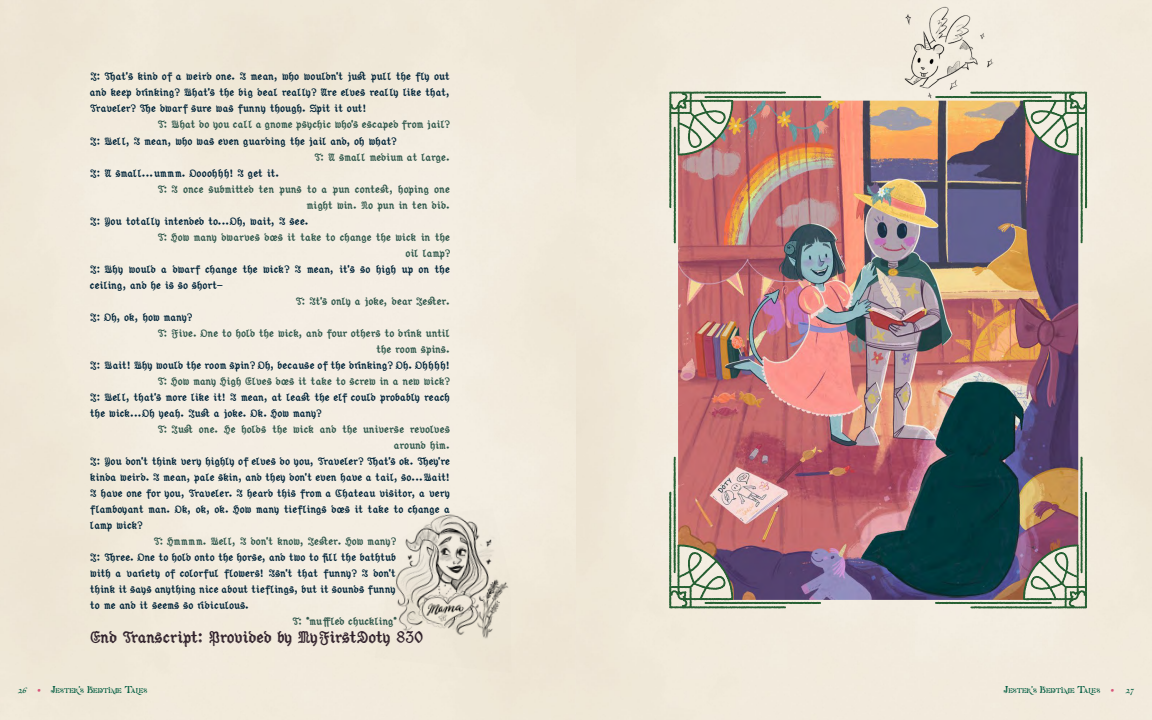
<style>
.page{position:relative;width:1152px;height:720px;background:#f2eadd}
.page>*{position:absolute;margin:0;border:0;box-sizing:border-box;transform-origin:0 0}
.M1D_Transcript_Start{font:17px "Vanity Letterpress";letter-spacing:-.045em;color:#30212b}
.M1D_Transcript_Body{font:11px/16px "Vanity Rough";letter-spacing:-.03em;color:#01253a;text-align:justify}
.M1D_Transcript-Trave{font:11px/16px "Vanity Rough";letter-spacing:-.02em;color:#2f574b;text-align:right}
.M1D_Transcript-Jeste{font:11px/16px "Vanity Rough";letter-spacing:-.015em;color:#01253a;text-align:justify}
.M1D_Transcript_Body-2{font:11px "Vanity Rough";letter-spacing:-.005em;color:#01253a}
.M1D_Transcript-Trave-2{font:11px "Vanity Rough";letter-spacing:-.04em;color:#2f574b}
.t1{font:7px "Laura Serif Fill";color:#005c40}
.s1{font-family:"Sirenne Eighteen MVB Sw It";font-size:10px}
.s2{font-family:"Sirenne Eighteen MVB Sw It";font-size:10px;color:#d8557a}
.s3{font-size:10px}
</style>
<div class="page">
<img style="left:375px;top:508px;width:136px;height:165px">
<img style="left:678px;top:101px;width:400px;height:499px">
<svg style="left:936px;top:92px;width:151px;height:151px;background:#7d717b"></svg>
<img style="left:670px;top:92px;width:151px;height:151px">
<img style="left:670px;top:457px;width:151px;height:151px">
<img style="left:935px;top:457px;width:152px;height:151px">
<img style="left:880px;top:6px;width:121px;height:95px">
<h3 class="M1D_Transcript_Body" style="left:90px;top:69px;width:362px">J: That’s kind of a weird one. I mean, who wouldn’t just pull the fly out and keep drinking? What’s the big deal really? Are elves really like that, Traveler? The dwarf sure was funny though. Spit it out!</h3>
<h4 class="M1D_Transcript-Trave" style="left:157px;top:117px;width:294px">T: What do you call a gnome psychic who’s escaped from jail?</h4>
<h3 class="M1D_Transcript_Body" style="left:90px;top:133px;width:308px">J: Well, I mean, who was even guarding the jail and, oh what?</h3>
<h4 class="M1D_Transcript-Trave" style="left:314px;top:149px;width:137px">T: A small medium at large.</h4>
<h3 class="M1D_Transcript_Body-2" style="left:90px;top:166px;width:191px">J: A small...ummm. Oooohhh! I get it.</h3>
<h4 class="M1D_Transcript-Trave" style="left:157px;top:181px;width:294px">T: I once submitted ten puns to a pun contest, hoping one might win. No pun in ten did.</h4>
<h3 class="M1D_Transcript_Body" style="left:90px;top:213px;width:220px">J: You totally intended to...Oh, wait, I see.</h3>
<h4 class="M1D_Transcript-Trave" style="left:157px;top:229px;width:294px">T: How many dwarves does it take to change the wick in the oil lamp?</h4>
<h3 class="M1D_Transcript_Body" style="left:90px;top:261px;width:361px">J: Why would a dwarf change the wick? I mean, it’s so high up on the ceiling, and he is so short-</h3>
<h4 class="M1D_Transcript-Trave" style="left:295px;top:293px;width:156px">T: It’s only a joke, dear Jester.</h4>
<h3 class="M1D_Transcript_Body" style="left:90px;top:309px;width:104px">J: Oh, ok, how many?</h3>
<h4 class="M1D_Transcript-Trave" style="left:157px;top:325px;width:294px">T: Five. One to hold the wick, and four others to drink until the room spins.</h4>
<h3 class="M1D_Transcript_Body" style="left:90px;top:357px;width:361px">J: Wait! Why would the room spin? Oh, because of the drinking? Oh. Ohhhh!</h3>
<h4 class="M1D_Transcript-Trave" style="left:157px;top:373px;width:294px">T: How many High Elves does it take to screw in a new wick?</h4>
<h3 class="M1D_Transcript_Body" style="left:90px;top:389px;width:362px">J: Well, that’s more like it! I mean, at least the elf could probably reach the wick...Oh yeah. Just a joke. Ok. How many?</h3>
<h4 class="M1D_Transcript-Trave" style="left:157px;top:421px;width:294px">T: Just one. He holds the wick and the universe revolves around him.</h4>
<h3 class="M1D_Transcript_Body" style="left:90px;top:453px;width:362px">J: You don’t think very highly of elves do you, Traveler? That’s ok. They’re kinda weird. I mean, pale skin, and they don’t even have a tail, so...Wait!<br>I have one for you, Traveler. I heard this from a Chateau visitor, a very flamboyant man. Ok, ok, ok. How many tieflings does it take to change a lamp wick?</h3>
<h4 class="M1D_Transcript-Trave" style="left:153px;top:533px;width:244px">T: Hmmmm. Well, I don’t know, Jester. How many?</h4>
<h3 class="M1D_Transcript-Jeste" style="left:90px;top:549px;width:308px">J: Three. One to hold onto the horse, and two to fill the bathtub with a variety of colorful flowers! Isn’t that funny? I don’t think it says anything nice about tieflings, but it sounds funny to me and it seems so ridiculous.</h3>
<h4 class="M1D_Transcript-Trave-2" style="left:292px;top:614px;width:105px">T: *muffled chuckling*</h4>
<h2 class="M1D_Transcript_Start" style="left:90px;top:627px;width:335px">End Transcript: Provided by MyFirstDoty 830</h2>
<p class="t1" style="left:18px;top:687px;width:131px"><span class="s1">26</span> <span class="s2">•</span> <span class="s3">J</span>ESTER<span class="s3">'</span>S <span class="s3">B</span>EDTIME <span class="s3">T</span>ALES</p>
<p class="t1" style="left:1004px;top:687px;width:132px"><span class="s3">J</span>ESTER<span class="s3">'</span>S <span class="s3">B</span>EDTIME <span class="s3">T</span>ALES <span class="s2">•</span> <span class="s1">27</span></p>
</div>
